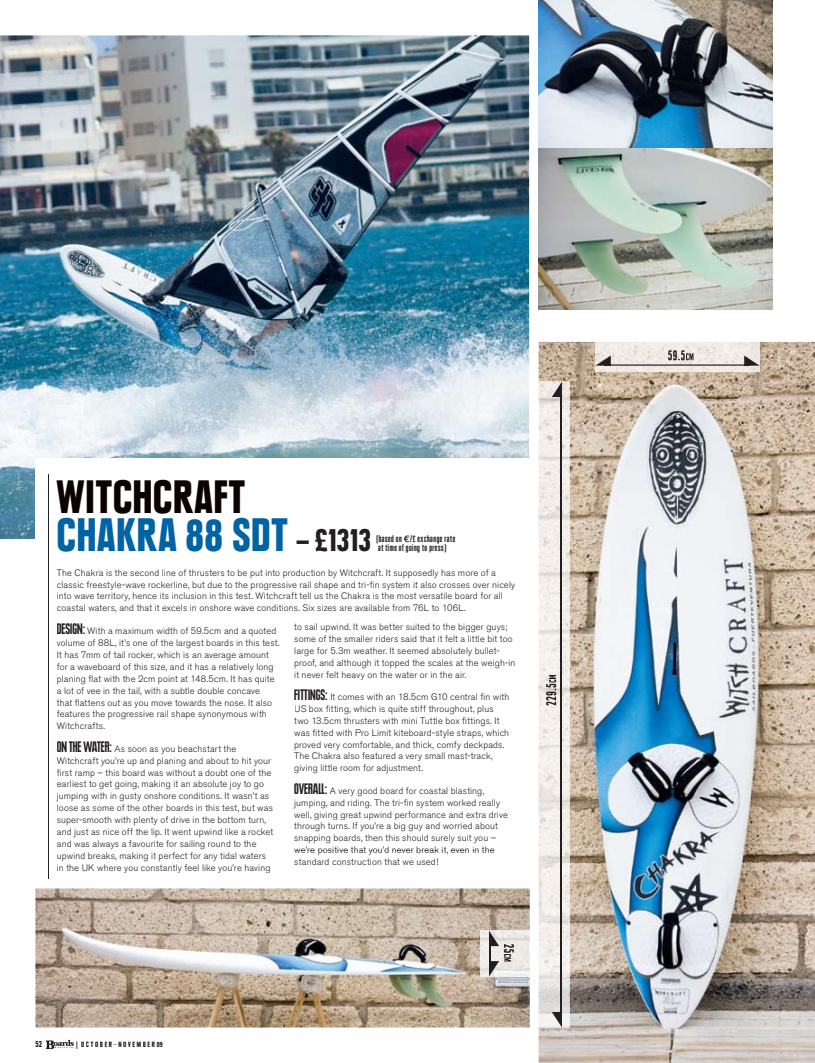
<style>
.page{position:relative;width:815px;height:1063px;background:#fff}
.page>*{position:absolute;margin:0;border:0;box-sizing:border-box;transform-origin:0 0}
.t1{font:900 condensed 46.25px "Plak";letter-spacing:.03em;color:#0063a5}
.t2{font:900 condensed 46.12px "Plak";letter-spacing:.03em;color:#0a0203}
.t3{font:900 extra-condensed 9.62px/8.9px "Plak";letter-spacing:.055em;color:#231f20}
.t4{font:300 9.38px/11.9px "Akzidenz Grotesk BE";letter-spacing:.015em;color:#231f20}
.t5{font:900 condensed 8.75px "Plak";color:#231f20}
.t6{font:900 condensed 7.5px "Plak";letter-spacing:.23em;color:#231f20}
.s1{font-size:32.25px;color:#231f20}
.s2{font-family:"Lucida Grande";font-weight:700;font-stretch:normal;font-size:8.88px}
.s3{font-family:"Plak";font-weight:900;font-stretch:extra-condensed;font-size:15px}
</style>
<div class="page">
<img style="left:539px;top:342px;width:276px;height:721px">
<img style="left:35px;top:888px;width:495px;height:140px">
<img style="left:0;top:35px;width:529px;height:504px">
<div style="left:35px;top:458px;width:498px;height:392px;background:#fff"></div>
<img style="left:539px;top:0;width:233px;height:148px">
<img style="left:539px;top:148px;width:233px;height:161px">
<svg style="left:48px;top:850px;width:1px;height:29px"></svg>
<hr style="left:48px;top:474px;width:1px;height:376px;background:#231f20">
<svg style="left:538px;top:382px;width:1px;height:646px"></svg>
<img style="left:539px;top:382px;width:31px;height:646px">
<img style="left:480px;top:930px;width:50px;height:47px">
<img style="left:595px;top:342px;width:165px;height:30px">
<img style="left:561px;top:397px;width:1px;height:615px">
<img style="left:552px;top:382px;width:10px;height:15px">
<img style="left:552px;top:1012px;width:10px;height:16px">
<img style="left:611px;top:364px;width:133px;height:2px">
<img style="left:744px;top:356px;width:16px;height:10px">
<img style="left:595px;top:356px;width:16px;height:10px">
<svg style="left:605px;top:364px;width:6px;height:2px"></svg>
<img style="left:546px;top:684px;width:10px;height:22px">
<svg style="left:549px;top:675px;width:7px;height:7px"></svg>
<img style="left:668px;top:350px;width:17px;height:10px">
<svg style="left:686px;top:353px;width:7px;height:7px"></svg>
<svg style="left:504px;top:944px;width:10px;height:18px"></svg>
<img style="left:489px;top:961px;width:10px;height:16px">
<img style="left:489px;top:931px;width:10px;height:15px">
<svg style="left:489px;top:937px;width:1px;height:25px"></svg>
<svg style="left:46px;top:1040px;width:28px;height:9px"></svg>
<h2 class="t2" style="left:57px;top:470px;width:189px">WITCHCRAFT</h2>
<h1 class="t1" style="left:57px;top:508px;width:316px">CHAKRA 88 SDT <span class="s1">– £1313</span></h1>
<p class="t3" style="left:376px;top:534px;width:80px">(based on <span class="s2">€</span>/£ exchange rate at time of going to press)</p>
<p class="t4" style="left:57px;top:567px;width:460px">The Chakra is the second line of thrusters to be put into production by Witchcraft. It supposedly has more of a classic freestyle-wave rockerline, but due to the progressive rail shape and tri-fin system it also crosses over nicely into wave territory, hence its inclusion in this test. Witchcraft tell us the Chakra is the most versatile board for all coastal waters, and that it excels in onshore wave conditions. Six sizes are available from 76L to 106L.</p>
<p class="t4" style="left:57px;top:625px;width:224px"><span class="s3">Design:</span> With a maximum width of 59.5cm and a quoted volume of 88L, it’s one of the largest boards in this test.<br>It has 7mm of tail rocker, which is an average amount for a waveboard of this size, and it has a relatively long planing flat with the 2cm point at 148.5cm. It has quite a lot of vee in the tail, with a subtle double concave<br>that flattens out as you move towards the nose. It also features the progressive rail shape synonymous with Witchcrafts.</p>
<p class="t4" style="left:57px;top:743px;width:218px"><span class="s3">On the water:</span> As soon as you beachstart the Witchcraft you’re up and planing and about to hit your first ramp – this board was without a doubt one of the earliest to get going, making it an absolute joy to go jumping with in gusty onshore conditions. It wasn’t as loose as some of the other boards in this test, but was super-smooth with plenty of drive in the bottom turn, and just as nice off the lip. It went upwind like a rocket and was always a favourite for sailing round to the upwind breaks, making it perfect for any tidal waters in the UK where you constantly feel like you’re having</p>
<p class="t4" style="left:294px;top:621px;width:223px">to sail upwind. It was better suited to the bigger guys; some of the smaller riders said that it felt a little bit too large for 5.3m weather. It seemed absolutely bullet&shy;proof, and although it topped the scales at the weigh-in it never felt heavy on the water or in the air.</p>
<p class="t4" style="left:294px;top:691px;width:217px"><span class="s3">Fittings:</span> It comes with an 18.5cm G10 central fin with US box fitting, which is quite stiff throughout, plus two 13.5cm thrusters with mini Tuttle box fittings. It was fitted with Pro Limit kiteboard-style straps, which proved very comfortable, and thick, comfy deckpads.<br>The Chakra also featured a very small mast-track, giving little room for adjustment.</p>
<p class="t4" style="left:294px;top:785px;width:215px"><span class="s3">Overall:</span> A very good board for coastal blasting, jumping, and riding. The tri-fin system worked really well, giving great upwind performance and extra drive through turns. If you’re a big guy and worried about snapping boards, then this should surely suit you – we’re positive that you’d never break it, even in the standard construction that we used!</p>
<p class="t5" style="left:35px;top:1038px;width:8px">52</p>
<p class="t6" style="left:76px;top:1040px;width:88px">| OCTOBER–NOVEMBER09</p>
</div>
